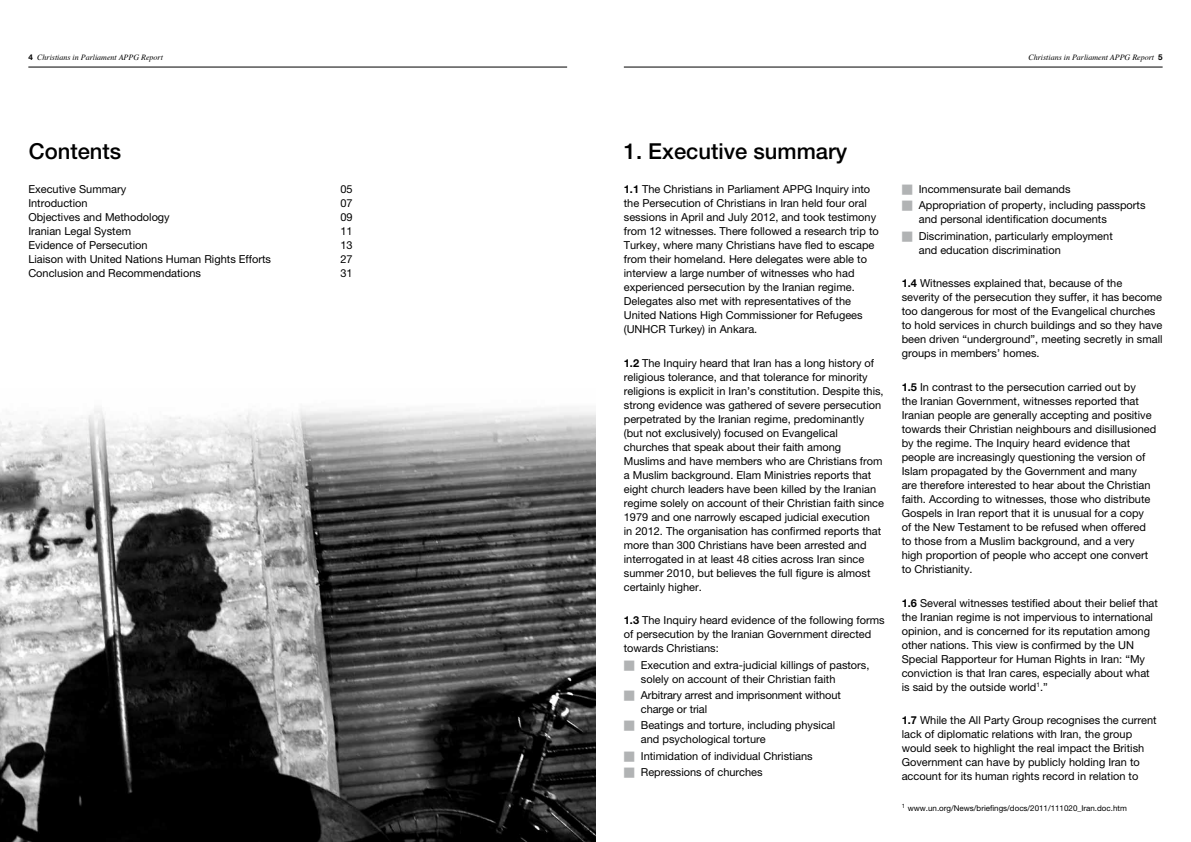
<style>
.page{position:relative;width:1191px;height:842px;background:#fff}
.page>*{position:absolute;margin:0;border:0;box-sizing:border-box;transform-origin:0 0}
.t1{font:500 22px "Helvetica Neue";color:#000}
.t2{font:11px/14px "Helvetica Neue";color:#000}
.t3{font:italic 8px "Times";color:#000}
.t4{font:8px "Helvetica Neue";color:#000}
.s1{font-family:"Helvetica Neue";font-weight:700;font-style:normal}
.s2{font-weight:700}
.s3{color:#b1b3b4}
</style>
<div class="page">
<img style="left:0;top:409px;width:595px;height:433px">
<hr style="left:28px;top:67px;width:539px;height:1px;background:#000">
<hr style="left:624px;top:67px;width:538px;height:1px;background:#000">
<p class="t3" style="left:28px;top:50px;width:136px"><span class="s1">4</span> Christians in Parliament APPG Report</p>
<p class="t3" style="left:1028px;top:50px;width:136px">Christians in Parliament APPG Report <span class="s1">5</span></p>
<h1 class="t1" style="left:29px;top:138px;width:94px">Contents</h1>
<p class="t2" style="left:28px;top:182px;width:99px">Executive Summary</p>
<p class="t2" style="left:340px;top:182px;width:14px">05</p>
<p class="t2" style="left:28px;top:196px;width:61px">Introduction</p>
<p class="t2" style="left:340px;top:196px;width:14px">07</p>
<p class="t2" style="left:28px;top:210px;width:143px">Objectives and Methodology</p>
<p class="t2" style="left:340px;top:210px;width:14px">09</p>
<p class="t2" style="left:28px;top:224px;width:104px">Iranian Legal System</p>
<p class="t2" style="left:340px;top:224px;width:14px">11</p>
<p class="t2" style="left:28px;top:238px;width:121px">Evidence of Persecution</p>
<p class="t2" style="left:340px;top:238px;width:14px">13</p>
<p class="t2" style="left:28px;top:252px;width:244px">Liaison with United Nations Human Rights Efforts</p>
<p class="t2" style="left:340px;top:252px;width:14px">27</p>
<p class="t2" style="left:28px;top:266px;width:174px">Conclusion and Recommendations</p>
<p class="t2" style="left:340px;top:266px;width:14px">31</p>
<h1 class="t1" style="left:624px;top:138px;width:225px">1. Executive summary</h1>
<p class="t2" style="left:624px;top:182px;width:256px"><span class="s2">1.1</span> The Christians in Parliament APPG Inquiry into the Persecution of Christians in Iran held four oral sessions in April and July 2012, and took testimony from 12 witnesses. There followed a research trip to Turkey, where many Christians have fled to escape from their homeland. Here delegates were able to interview a large number of witnesses who had experienced persecution by the Iranian regime.<br>Delegates also met with representatives of the United Nations High Commissioner for Refugees (UNHCR Turkey) in Ankara.</p>
<p class="t2" style="left:624px;top:356px;width:262px"><span class="s2">1.2</span> The Inquiry heard that Iran has a long history of religious tolerance, and that tolerance for minority religions is explicit in Iran’s constitution. Despite this, strong evidence was gathered of severe persecution perpetrated by the Iranian regime, predominantly (but not exclusively) focused on Evangelical churches that speak about their faith among Muslims and have members who are Christians from a Muslim background. Elam Ministries reports that eight church leaders have been killed by the Iranian regime solely on account of their Christian faith since 1979 and one narrowly escaped judicial execution<br>in 2012. The organisation has confirmed reports that more than 300 Christians have been arrested and interrogated in at least 48 cities across Iran since summer 2010, but believes the full figure is almost certainly higher.</p>
<p class="t2" style="left:624px;top:613px;width:262px"><span class="s2">1.3</span> The Inquiry heard evidence of the following forms of persecution by the Iranian Government directed towards Christians:</p>
<p class="t2" style="left:641px;top:658px;width:230px;text-indent:-17px"><span class="s3">■</span> Execution and extra-judicial killings of pastors, solely on account of their Christian faith</p>
<p class="t2" style="left:641px;top:688px;width:201px;text-indent:-17px"><span class="s3">■</span> Arbitrary arrest and imprisonment without charge or trial</p>
<p class="t2" style="left:641px;top:718px;width:196px;text-indent:-17px"><span class="s3">■</span> Beatings and torture, including physical and psychological torture</p>
<p class="t2" style="left:624px;top:748px;width:190px"><span class="s3">■</span> Intimidation of individual Christians</p>
<p class="t2" style="left:624px;top:765px;width:140px"><span class="s3">■</span> Repressions of churches</p>
<p class="t2" style="left:901px;top:182px;width:170px"><span class="s3">■</span> Incommensurate bail demands</p>
<p class="t2" style="left:918px;top:198px;width:228px;text-indent:-17px"><span class="s3">■</span> Appropriation of property, including passports and personal identification documents</p>
<p class="t2" style="left:918px;top:229px;width:195px;text-indent:-17px"><span class="s3">■</span> Discrimination, particularly employment and education discrimination</p>
<p class="t2" style="left:901px;top:276px;width:262px"><span class="s2">1.4</span> Witnesses explained that, because of the severity of the persecution they suffer, it has become too dangerous for most of the Evangelical churches to hold services in church buildings and so they have been driven “underground”, meeting secretly in small groups in members’ homes.</p>
<p class="t2" style="left:901px;top:380px;width:256px"><span class="s2">1.5</span> In contrast to the persecution carried out by<br>the Iranian Government, witnesses reported that Iranian people are generally accepting and positive towards their Christian neighbours and disillusioned by the regime. The Inquiry heard evidence that people are increasingly questioning the version of Islam propagated by the Government and many<br>are therefore interested to hear about the Christian faith. According to witnesses, those who distribute Gospels in Iran report that it is unusual for a copy of the New Testament to be refused when offered to those from a Muslim background, and a very high proportion of people who accept one convert to Christianity.</p>
<p class="t2" style="left:901px;top:596px;width:258px"><span class="s2">1.6</span> Several witnesses testified about their belief that the Iranian regime is not impervious to international opinion, and is concerned for its reputation among other nations. This view is confirmed by the UN Special Rapporteur for Human Rights in Iran: “My conviction is that Iran cares, especially about what is said by the outside world<sup>1</sup>.”</p>
<p class="t2" style="left:901px;top:713px;width:256px"><span class="s2">1.7</span> While the All Party Group recognises the current lack of diplomatic relations with Iran, the group would seek to highlight the real impact the British Government can have by publicly holding Iran to account for its human rights record in relation to</p>
<p class="t4" style="left:901px;top:803px;width:226px"><sup>1</sup> www.un.org/News/briefings/docs/2011/111020_Iran.doc.htm</p>
</div>
